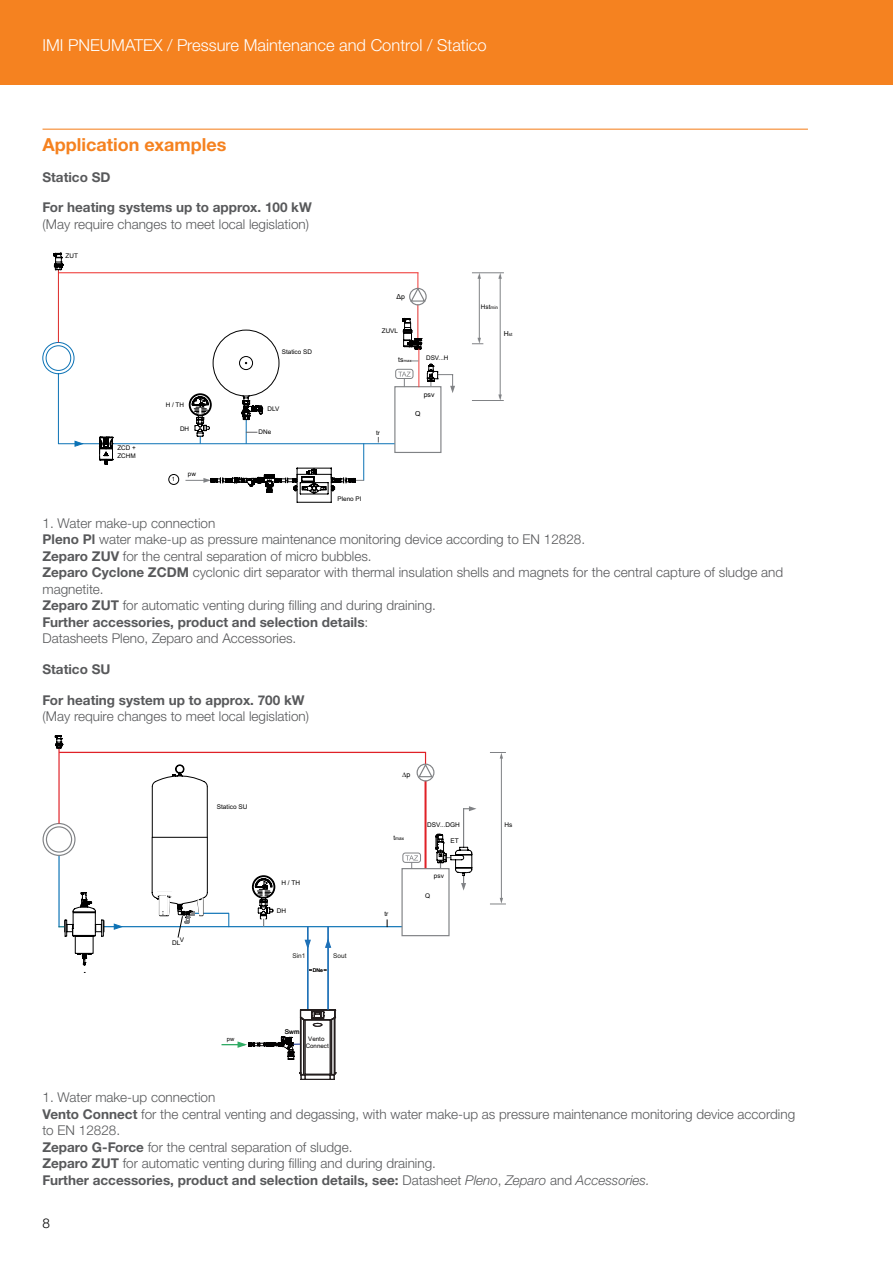
<style>
.page{position:relative;width:893px;height:1263px;background:#fff}
.page>*{position:absolute;margin:0;border:0;box-sizing:border-box;transform-origin:0 0}
.t1{font:700 18px "Helvetica Neue LTW1 G";color:#f58220}
.t2{font:300 16.5px "Helvetica Neue LTW1 G";color:#fff}
.t3{font:300 13.5px/16.5px "Helvetica Neue LTW1 G";color:#58595b}
.t4{font:700 13.5px "Helvetica Neue LTW1 G";color:#58595b}
.t5{font:300 13.5px "Helvetica Neue LTW1 G";color:#000}
.t6{font:7.05px "Arial";color:#000}
.t7{font:6.9px "Arial";color:#000}
.t8{font:6.6px "Arial";color:#1d1d1b}
.t9{font:6.45px/7.6px "Arial";color:#000}
.t10{font:6.15px/7.5px "Arial";color:#030202;text-align:center}
.t11{font:5.85px "Arial";color:#030202}
.t12{font:5.85px "Arial";color:#000}
.t13{font:5.1px "Arial";color:#030202}
.t14{font:4.8px "Arial";color:#000}
.t15{font:4.65px "Arial";color:#000}
.t16{font:4.05px "Arial";color:#000}
.s1{font-size:6.9px}
.s2{font-size:4.65px}
.s3{font-weight:700}
.s4{font-size:6.45px}
.s5{font-style:italic}
</style>
<div class="page">
<div style="left:0;top:0;width:893px;height:85px;background:#f58220"></div>
<hr style="left:43px;top:129px;width:765px;height:1px;background:#f58220">
<div style="left:394px;top:386px;width:47px;height:67px;border:1px solid #808285"></div>
<hr style="left:58px;top:272px;width:360px;height:1px;background:#ef3b39">
<hr style="left:418px;top:304px;width:1px;height:35px;background:#ef3b39">
<div style="left:409px;top:288px;width:18px;height:17px;border:1px solid #808285;border-radius:50%"></div>
<svg style="left:409px;top:273px;width:17px;height:30px"></svg>
<hr style="left:113px;top:443px;width:282px;height:1px;background:#0b72b5">
<hr style="left:472px;top:272px;width:32px;height:1px;background:#808285">
<hr style="left:472px;top:400px;width:32px;height:1px;background:#808285">
<hr style="left:500px;top:276px;width:1px;height:122px;background:#808285">
<svg style="left:498px;top:394px;width:4px;height:6px"></svg>
<svg style="left:498px;top:273px;width:4px;height:6px"></svg>
<hr style="left:479px;top:277px;width:1px;height:63px;background:#808285">
<svg style="left:478px;top:273px;width:3px;height:6px"></svg>
<svg style="left:472px;top:338px;width:11px;height:6px"></svg>
<svg style="left:395px;top:369px;width:19px;height:19px"></svg>
<svg style="left:427px;top:363px;width:28px;height:30px"></svg>
<svg style="left:402px;top:318px;width:20px;height:32px"></svg>
<hr style="left:419px;top:349px;width:1px;height:38px;background:#ef413f">
<svg style="left:43px;top:253px;width:321px;height:250px"></svg>
<hr style="left:59px;top:752px;width:366px;height:1px;background:#e02127">
<hr style="left:104px;top:926px;width:298px;height:1px;background:#0c72b5">
<div style="left:401px;top:868px;width:49px;height:68px;border:1px solid #808285"></div>
<hr style="left:424px;top:781px;width:3px;height:87px;background:#e02127">
<hr style="left:501px;top:756px;width:1px;height:143px;background:#808285">
<svg style="left:490px;top:898px;width:16px;height:7px"></svg>
<div style="left:403px;top:853px;width:18px;height:10px;border:1px solid #808285;border-radius:3px"></div>
<svg style="left:405px;top:855px;width:13px;height:14px"></svg>
<div style="left:417px;top:763px;width:17px;height:18px;border:1px solid #808285;border-radius:50%"></div>
<svg style="left:417px;top:752px;width:17px;height:26px"></svg>
<hr style="left:463px;top:808px;width:1px;height:39px;background:#808285">
<svg style="left:464px;top:806px;width:12px;height:5px"></svg>
<svg style="left:435px;top:834px;width:37px;height:56px"></svg>
<hr style="left:58px;top:855px;width:2px;height:72px;background:#0c72b5">
<svg style="left:43px;top:823px;width:33px;height:33px"></svg>
<hr style="left:58px;top:748px;width:2px;height:75px;background:#e02127">
<svg style="left:113px;top:923px;width:10px;height:7px"></svg>
<svg style="left:55px;top:735px;width:8px;height:14px"></svg>
<svg style="left:490px;top:752px;width:16px;height:6px"></svg>
<svg style="left:252px;top:875px;width:23px;height:52px"></svg>
<hr style="left:195px;top:913px;width:34px;height:1px;background:#0c72b5">
<svg style="left:228px;top:913px;width:1px;height:13px"></svg>
<svg style="left:58px;top:891px;width:47px;height:82px"></svg>
<hr style="left:307px;top:926px;width:1px;height:84px;background:#1e71b7">
<svg style="left:222px;top:1009px;width:113px;height:71px"></svg>
<hr style="left:327px;top:927px;width:2px;height:83px;background:#1e71b7">
<svg style="left:304px;top:939px;width:7px;height:10px"></svg>
<svg style="left:325px;top:939px;width:7px;height:9px"></svg>
<svg style="left:152px;top:764px;width:56px;height:174px"></svg>
<p class="t2" style="left:43px;top:35px;width:446px">IMI PNEUMATEX / Pressure Maintenance and Control / Statico</p>
<h1 class="t1" style="left:43px;top:133px;width:185px">Application examples</h1>
<p class="t4" style="left:43px;top:169px;width:69px">Statico SD</p>
<p class="t4" style="left:43px;top:199px;width:271px">For heating systems up to approx. 100 kW</p>
<p class="t3" style="left:43px;top:216px;width:268px">(May require changes to meet local legislation)</p>
<p class="t9" style="left:66px;top:252px;width:14px">ZUT</p>
<p class="t9" style="left:117px;top:444px;width:20px">ZCD +<br>ZCHM</p>
<p class="t9" style="left:166px;top:401px;width:20px">H / TH</p>
<p class="t9" style="left:180px;top:425px;width:11px">DH</p>
<p class="t12" style="left:172px;top:475px;width:5px">1</p>
<p class="t9" style="left:188px;top:470px;width:10px">pw</p>
<p class="t9" style="left:282px;top:348px;width:32px">Statico SD</p>
<p class="t9" style="left:268px;top:405px;width:13px">DLV</p>
<p class="t9" style="left:259px;top:427px;width:14px">DNe</p>
<p class="t7" style="left:397px;top:291px;width:10px">Δp</p>
<p class="t9" style="left:382px;top:327px;width:18px">ZUVL</p>
<p class="t16" style="left:398px;top:358px;width:15px"><span class="s1">ts</span>max</p>
<p class="t9" style="left:426px;top:353px;width:24px">DSV...H</p>
<p class="t7" style="left:424px;top:390px;width:12px">psv</p>
<p class="t9" style="left:376px;top:429px;width:5px">tr</p>
<p class="t7" style="left:415px;top:409px;width:7px">Q</p>
<p class="t9" style="left:338px;top:494px;width:26px">Pleno PI</p>
<p class="t9" style="left:481px;top:303px;width:19px">Hst<span class="s2">min</span></p>
<p class="t15" style="left:504px;top:331px;width:10px"><span class="s1">H</span>st</p>
<p class="t3" style="left:43px;top:514px;width:742px">1. Water make-up connection<br><span class="s3">Pleno Pl</span> water make-up as pressure maintenance monitoring device according to EN 12828.<br><span class="s3">Zeparo ZUV</span> for the central separation of micro bubbles.<br><span class="s3">Zeparo Cyclone ZCDM</span> cyclonic dirt separator with thermal insulation shells and magnets for the central capture of sludge and magnetite.<br><span class="s3">Zeparo ZUT</span> for automatic venting during filling and during draining.<br><span class="s3">Further accessories, product and selection details</span>:<br>Datasheets Pleno, Zeparo and Accessories.</p>
<p class="t4" style="left:43px;top:661px;width:69px">Statico SU</p>
<p class="t4" style="left:43px;top:691px;width:264px">For heating system up to approx. 700 kW</p>
<p class="t3" style="left:43px;top:708px;width:268px">(May require changes to meet local legislation)</p>
<p class="t9" style="left:180px;top:935px;width:6px">V</p>
<p class="t9" style="left:172px;top:939px;width:10px">DL</p>
<p class="t9" style="left:217px;top:803px;width:32px">Statico SU</p>
<p class="t11" style="left:227px;top:1035px;width:9px">pw</p>
<p class="t9" style="left:281px;top:879px;width:20px">H / TH</p>
<p class="t9" style="left:277px;top:906px;width:11px">DH</p>
<p class="t8" style="left:292px;top:951px;width:15px">Sin1</p>
<p class="t8" style="left:333px;top:951px;width:15px">Sout</p>
<p class="t13" style="left:313px;top:966px;width:12px">DNe</p>
<p class="t8" style="left:285px;top:1027px;width:16px">Swm</p>
<p class="t10" style="left:306px;top:1035px;width:25px">Vento<br>Connect</p>
<p class="t6" style="left:402px;top:769px;width:10px">∆p</p>
<p class="t14" style="left:393px;top:835px;width:12px"><span class="s4">t</span>max</p>
<p class="t9" style="left:384px;top:909px;width:5px">tr</p>
<p class="t9" style="left:427px;top:821px;width:34px">DSV...DGH</p>
<p class="t9" style="left:451px;top:836px;width:10px">ET</p>
<p class="t9" style="left:434px;top:872px;width:12px">psv</p>
<p class="t9" style="left:425px;top:892px;width:7px">Q</p>
<p class="t9" style="left:505px;top:821px;width:9px">Hs</p>
<p class="t3" style="left:43px;top:1089px;width:754px">1. Water make-up connection<br><span class="s3">Vento Connect</span> for the central venting and degassing, with water make-up as pressure maintenance monitoring device according to EN 12828.<br><span class="s3">Zeparo G-Force</span> for the central separation of sludge.<br><span class="s3">Zeparo ZUT</span> for automatic venting during filling and during draining.<br><span class="s3">Further accessories, product and selection details, see:</span> Datasheet <span class="s5">Pleno</span>, <span class="s5">Zeparo</span> and <span class="s5">Accessories.</span></p>
<p class="t5" style="left:43px;top:1215px;width:9px">8</p>
</div>
